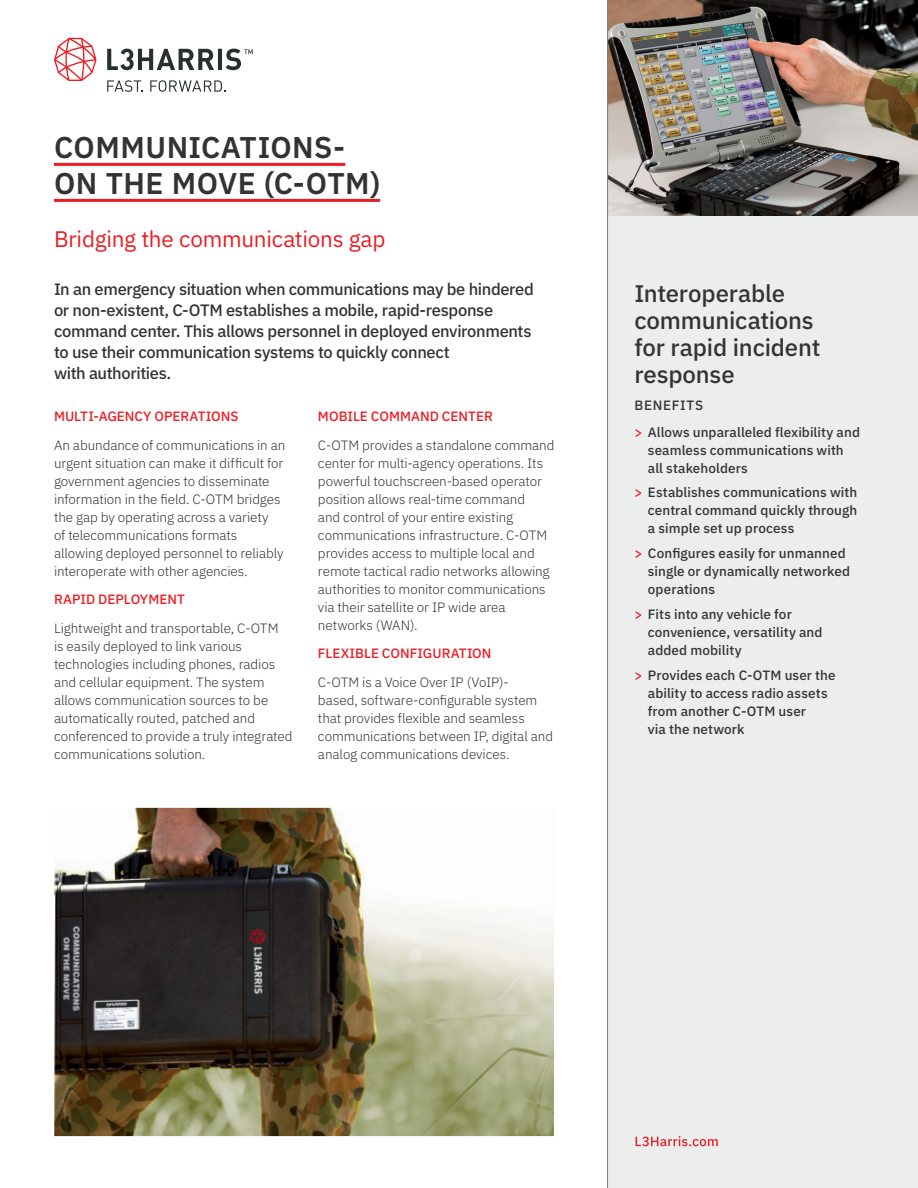
<style>
.page{position:relative;width:918px;height:1188px;background:#fff}
.page>*{position:absolute;margin:0;border:0;box-sizing:border-box;transform-origin:0 0}
.t1{font:600 30px/36px "IBM Plex Sans";letter-spacing:.015em;color:#333334}
.t2{font:500 24px/27px "IBM Plex Sans";letter-spacing:-.01em;color:#333334}
.t3{font:22.5px "IBM Plex Sans";letter-spacing:-.01em;color:#ed1d24}
.t4{font:500 16.5px/21px "IBM Plex Sans";letter-spacing:-.02em;color:#333334}
.t5{font:300 13.5px/18px "IBM Plex Sans";letter-spacing:-.005em;color:#333334}
.t6{font:500 13.5px/18px "IBM Plex Sans";letter-spacing:.005em;color:#333334}
.t7{font:500 13.5px "IBM Plex Sans";color:#ed1d24}
.s1{color:#ed1d24}
</style>
<div class="page">
<hr style="left:54px;top:163px;width:291px;height:3px;background:#ed1d24">
<hr style="left:54px;top:199px;width:326px;height:3px;background:#ed1d24">
<div style="left:608px;top:0;width:310px;height:1188px;background:#eceded"></div>
<svg style="left:636px;top:1136px;width:82px;height:10px"></svg>
<img style="left:54px;top:808px;width:500px;height:328px">
<img style="left:608px;top:0;width:310px;height:216px">
<hr style="left:607px;top:0;width:1px;height:1188px;background:#737474">
<svg style="left:54px;top:38px;width:43px;height:43px"></svg>
<svg style="left:107px;top:80px;width:36px;height:12px"></svg>
<svg style="left:150px;top:80px;width:75px;height:12px"></svg>
<svg style="left:107px;top:49px;width:146px;height:21px"></svg>
<h1 class="t1" style="left:54px;top:127px;width:328px">COMMUNICATIONS-<br>ON THE MOVE (C-OTM)</h1>
<h3 class="t3" style="left:54px;top:222px;width:333px">Bridging the communications gap</h3>
<p class="t4" style="left:54px;top:277px;width:481px">In an emergency situation when communications may be hindered or non-existent, C-OTM establishes a mobile, rapid-response command center. This allows personnel in deployed environments to use their communication systems to quickly connect<br>with authorities.</p>
<p class="t7" style="left:318px;top:406px;width:176px">MOBILE COMMAND CENTER</p>
<p class="t5" style="left:318px;top:435px;width:238px">C-OTM provides a standalone command center for multi-agency operations. Its powerful touchscreen-based operator position allows real-time command<br>and control of your entire existing communications infrastructure. C-OTM provides access to multiple local and remote tactical radio networks allowing authorities to monitor communications via their satellite or IP wide area networks (WAN).</p>
<p class="t7" style="left:318px;top:643px;width:175px">FLEXIBLE CONFIGURATION</p>
<p class="t5" style="left:318px;top:672px;width:237px">C-OTM is a Voice Over IP (VoIP)-<br>based, software-configurable system that provides flexible and seamless communications between IP, digital and analog communications devices.</p>
<p class="t7" style="left:54px;top:406px;width:186px">MULTI-AGENCY OPERATIONS</p>
<p class="t5" style="left:54px;top:435px;width:233px">An abundance of communications in an urgent situation can make it difficult for government agencies to disseminate information in the field. C-OTM bridges the gap by operating across a variety<br>of telecommunications formats allowing deployed personnel to reliably interoperate with other agencies.</p>
<p class="t7" style="left:54px;top:589px;width:132px">RAPID DEPLOYMENT</p>
<p class="t5" style="left:54px;top:618px;width:240px">Lightweight and transportable, C-OTM<br>is easily deployed to link various technologies including phones, radios and cellular equipment. The system allows communication sources to be automatically routed, patched and conferenced to provide a truly integrated communications solution.</p>
<h2 class="t2" style="left:634px;top:278px;width:188px">Interoperable communications for rapid incident response</h2>
<p class="t6" style="left:634px;top:390px;width:227px;line-height:27px">BENEFITS<br><span class="s1">&gt;</span> Allows unparalleled flexibility and</p>
<p class="t6" style="left:648px;top:440px;width:197px">seamless communications with all stakeholders</p>
<p class="t6" style="left:648px;top:483px;width:211px;text-align:justify;text-indent:-14px"><span class="s1">&gt;</span> Establishes communications with central command quickly through a simple set up process</p>
<p class="t6" style="left:648px;top:543px;width:204px;text-indent:-14px"><span class="s1">&gt;</span> Configures easily for unmanned single or dynamically networked operations</p>
<p class="t6" style="left:648px;top:604px;width:176px;text-indent:-14px"><span class="s1">&gt;</span> Fits into any vehicle for convenience, versatility and added mobility</p>
<p class="t6" style="left:648px;top:665px;width:189px;text-indent:-14px"><span class="s1">&gt;</span> Provides each C-OTM user the ability to access radio assets from another C-OTM user<br>via the network</p>
</div>
